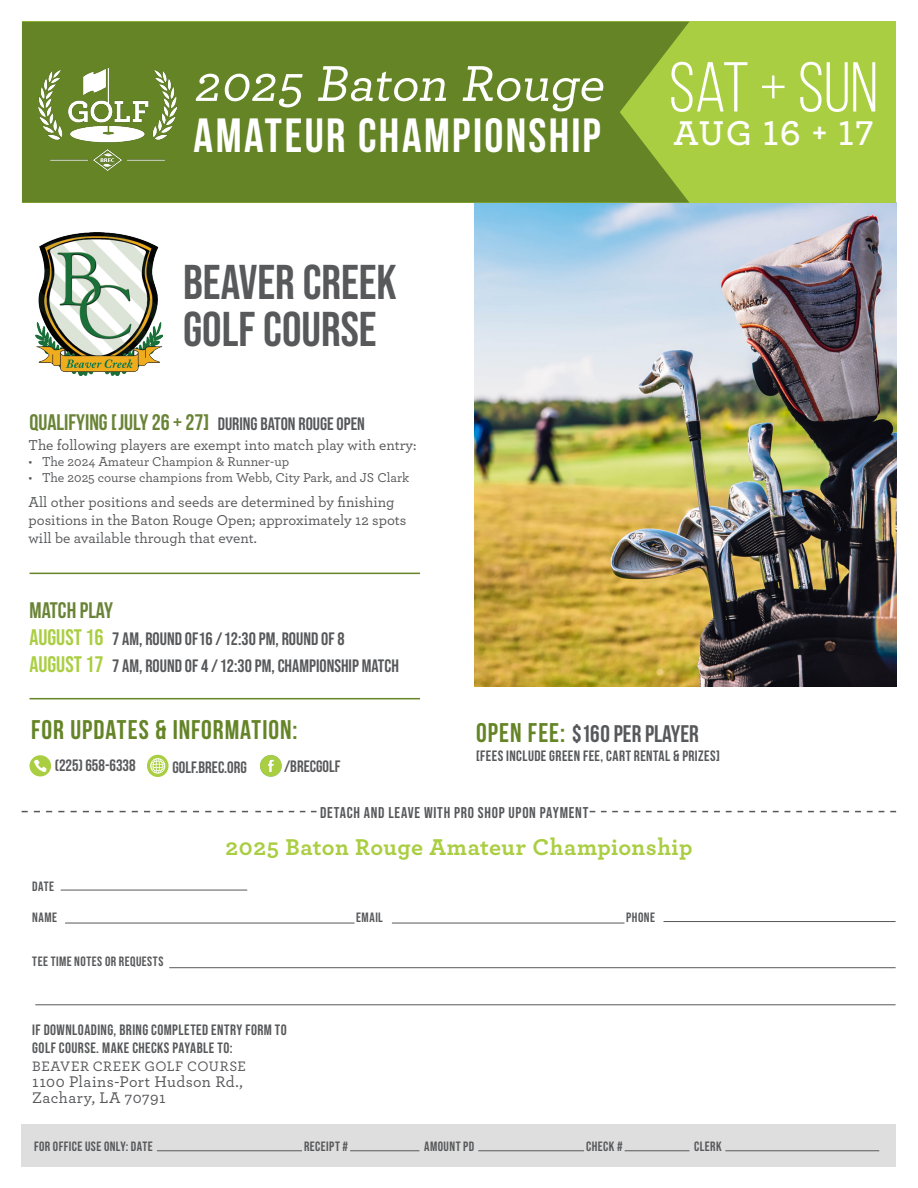
<style>
.page{position:relative;width:918px;height:1188px;background:#fff}
.page>*{position:absolute;margin:0;border:0;box-sizing:border-box;transform-origin:0 0}
.t1{font:70.5px "Bebas Neue";color:#fff}
.t2{font:italic 500 52.8px "Archer";color:#fff}
.t3{font:48.75px/47.7px "Bebas Neue";color:#58595b}
.t4{font:700 48px "Bebas Neue";letter-spacing:.05em;color:#fff}
.t5{font:600 36px "Archer";letter-spacing:.04em;color:#fff}
.t6{font:700 27px "Bebas Neue";letter-spacing:.035em;color:#648426}
.t7{font:700 24px "Archer";letter-spacing:.02em;color:#aace42}
.t8{font:24px "Bebas Neue";color:#57585a}
.t9{font:700 22.5px "Bebas Neue";color:#6a8437}
.t10{font:18px "Bebas Neue";color:#57585a}
.t11{font:700 16.5px "Bebas Neue";color:#58595b}
.t12{font:500 16.2px/16.2px "Archer";letter-spacing:.03em;color:#57585a}
.t13{font:15.6px "Bebas Neue";letter-spacing:.045em;color:#57585a}
.t14{font:500 15px/18px "Archer";color:#57585a}
.t15{font:15px/18px "Bebas Neue";letter-spacing:.03em;color:#57585a}
.t16{font:700 15px "Bebas Neue";letter-spacing:.03em;color:#57585a}
.t17{font:500 14.4px "Archer";letter-spacing:.035em;color:#57585a}
.t18{font:500 13.5px "Archer";color:#57585a}
.t19{font:13.5px "Bebas Neue";letter-spacing:.035em;color:#57585a}
.t20{font:700 13.5px "Bebas Neue";letter-spacing:.03em;color:#57585a}
.s1{font-weight:400;font-size:18px;color:#57585a}
.s2{font-size:22.5px;color:#aace42}
.s3{font-weight:700;font-size:27px;color:#648426}
.s4{font-weight:400}
</style>
<div class="page">
<img style="left:475px;top:203px;width:421px;height:484px">
<svg style="left:22px;top:811px;width:226px;height:1px"></svg>
<div style="left:22px;top:1124px;width:874px;height:42px;background:#dedede"></div>
<div style="left:22px;top:22px;width:874px;height:181px;background:#aace42"></div>
<div style="left:22px;top:22px;width:667px;height:181px;background:#648426"></div>
<hr style="left:725px;top:1151px;width:154px;height:1px;background:#57585a">
<hr style="left:157px;top:1151px;width:145px;height:1px;background:#57585a">
<hr style="left:625px;top:1151px;width:64px;height:1px;background:#57585a">
<hr style="left:478px;top:1151px;width:106px;height:1px;background:#57585a">
<hr style="left:350px;top:1151px;width:69px;height:1px;background:#57585a">
<hr style="left:30px;top:698px;width:390px;height:1px;background:#648426">
<hr style="left:61px;top:890px;width:186px;height:1px;background:#57585a">
<hr style="left:65px;top:923px;width:290px;height:1px;background:#57585a">
<hr style="left:392px;top:923px;width:233px;height:1px;background:#57585a">
<hr style="left:664px;top:921px;width:232px;height:1px;background:#57585a">
<hr style="left:169px;top:967px;width:727px;height:1px;background:#57585a">
<hr style="left:35px;top:1005px;width:861px;height:1px;background:#57585a">
<svg style="left:590px;top:811px;width:306px;height:1px"></svg>
<svg style="left:255px;top:811px;width:62px;height:1px"></svg>
<hr style="left:30px;top:573px;width:390px;height:1px;background:#648426">
<svg style="left:147px;top:755px;width:22px;height:22px"></svg>
<svg style="left:260px;top:755px;width:22px;height:22px"></svg>
<svg style="left:30px;top:755px;width:21px;height:21px"></svg>
<img style="left:39px;top:68px;width:137px;height:103px">
<img style="left:35px;top:232px;width:127px;height:144px">
<p class="t2" style="left:193px;top:45px;width:423px">2025 Baton Rouge</p>
<p class="t4" style="left:193px;top:109px;width:409px">AMATEUR CHAMPIONSHIP</p>
<p class="t3" style="left:183px;top:257px;width:215px">BEAVER CREEK<br>GOLF COURSE</p>
<p class="t9" style="left:30px;top:410px;width:337px">QUALIFYING [JULY 26 + 27] <span class="s1">DURING BATON ROUGE OPEN</span></p>
<p class="t14" style="left:29px;top:435px;width:390px">The following players are exempt into match play with entry:</p>
<p class="t18" style="left:29px;top:452px;width:262px">• The 2024 Amateur Champion &amp; Runner-up</p>
<p class="t18" style="left:29px;top:468px;width:382px">• The 2025 course champions from Webb, City Park, and JS Clark</p>
<p class="t14" style="left:29px;top:492px;width:379px">All other positions and seeds are determined by finishing positions in the Baton Rouge Open; approximately 12 spots will be available through that event.</p>
<p class="t9" style="left:30px;top:598px;width:85px">MATCH PLAY</p>
<p class="t10" style="left:30px;top:629px;width:317px"><span class="s2">AUGUST 16</span> 7 AM, ROUND OF16 / 12:30 PM, ROUND OF 8</p>
<p class="t10" style="left:30px;top:656px;width:371px"><span class="s2">AUGUST 17</span> 7 AM, ROUND OF 4 / 12:30 PM, CHAMPIONSHIP MATCH</p>
<p class="t1" style="left:669px;top:49px;width:211px">SAT + SUN</p>
<p class="t5" style="left:673px;top:106px;width:202px">AUG 16 + 17</p>
<p class="t6" style="left:31px;top:715px;width:268px">FOR UPDATES &amp; INFORMATION:</p>
<p class="t11" style="left:55px;top:756px;width:82px">(225) 658-6338</p>
<p class="t11" style="left:172px;top:758px;width:76px">GOLF.BREC.ORG</p>
<p class="t11" style="left:284px;top:757px;width:58px">/BRECGOLF</p>
<p class="t8" style="left:476px;top:720px;width:224px"><span class="s3">OPEN FEE:</span> $160 PER PLAYER</p>
<p class="t16" style="left:476px;top:748px;width:245px">[FEES INCLUDE GREEN FEE, CART RENTAL &amp; PRIZES]</p>
<p class="t13" style="left:320px;top:804px;width:270px">DETACH AND LEAVE WITH PRO SHOP UPON PAYMENT</p>
<p class="t7" style="left:225px;top:828px;width:469px">2025 Baton Rouge Amateur Championship</p>
<p class="t19" style="left:32px;top:879px;width:23px">DATE</p>
<p class="t19" style="left:32px;top:910px;width:26px">NAME</p>
<p class="t19" style="left:356px;top:910px;width:28px">EMAIL</p>
<p class="t19" style="left:626px;top:910px;width:30px">PHONE</p>
<p class="t19" style="left:32px;top:954px;width:133px">TEE TIME NOTES OR REQUESTS</p>
<p class="t15" style="left:32px;top:1020px;width:256px">IF DOWNLOADING, BRING COMPLETED ENTRY FORM TO<br>GOLF COURSE. MAKE CHECKS PAYABLE TO:</p>
<p class="t17" style="left:32px;top:1055px;width:215px">BEAVER CREEK GOLF COURSE</p>
<p class="t12" style="left:32px;top:1072px;width:212px">1100 Plains-Port Hudson Rd.,<br>Zachary, LA 70791</p>
<p class="t20" style="left:34px;top:1139px;width:120px">FOR OFFICE USE ONLY: <span class="s4">DATE</span></p>
<p class="t19" style="left:304px;top:1138px;width:46px">RECEIPT #</p>
<p class="t19" style="left:424px;top:1138px;width:52px">AMOUNT PD</p>
<p class="t19" style="left:586px;top:1138px;width:38px">CHECK #</p>
<p class="t19" style="left:694px;top:1138px;width:29px">CLERK</p>
</div>
